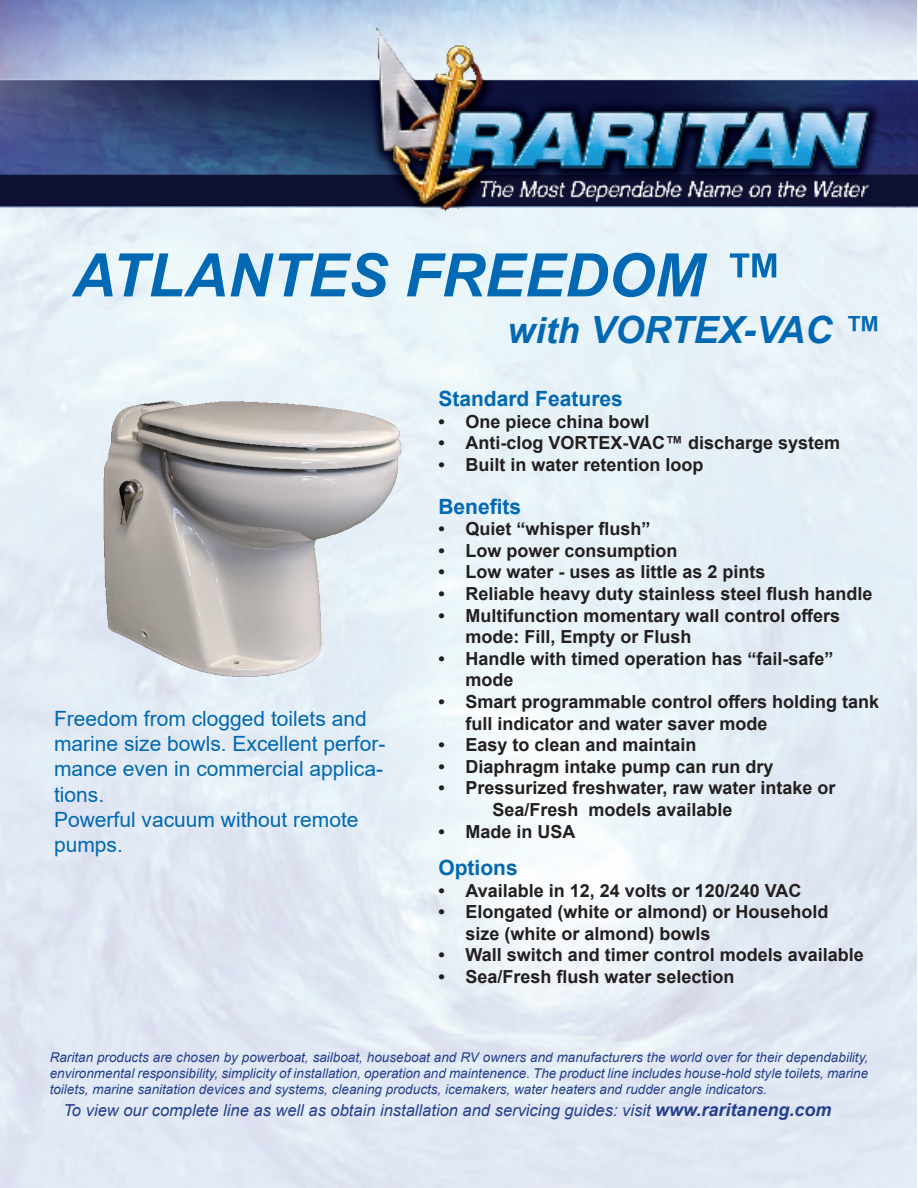
<style>
.page{position:relative;width:918px;height:1188px;background:#fff}
.page>*{position:absolute;margin:0;border:0;box-sizing:border-box;transform-origin:0 0}
.t1{font:italic 700 60px "Arial";color:#0168b3}
.t2{font:italic 700 37.5px "Arial";color:#0168b3}
.t3{font:21px/25.2px "Arial";color:#0168b3}
.t4{font:700 21px "Arial";color:#0168b3}
.t5{font:700 18px/21.6px "Arial";color:#231f20}
.t6{font:italic 16.5px "Arial";color:#253f8e}
.t7{font:italic 13.5px/16.2px "Arial";color:#253f8e;text-align:justify}
.s1{font-size:36px}
.s2{font-weight:700;font-size:18px}
</style>
<div class="page">
<img style="left:0;top:15px;width:918px;height:211px">
<img style="left:76px;top:346px;width:354px;height:352px">
<p class="t1" style="left:72px;top:235px;width:710px">ATLANTES FREEDOM ™</p>
<p class="t2" style="left:508px;top:304px;width:374px"><span class="s1">with</span> VORTEX-VAC ™</p>
<p class="t3" style="left:54px;top:706px;width:333px">Freedom from clogged toilets and marine size bowls. Excellent perfor&shy;mance even in commercial applica&shy;tions.</p>
<p class="t3" style="left:54px;top:807px;width:306px">Powerful vacuum without remote pumps.</p>
<p class="t4" style="left:438px;top:384px;width:186px">Standard Features</p>
<p class="t5" style="left:438px;top:411px;width:213px">• One piece china bowl</p>
<p class="t5" style="left:438px;top:433px;width:403px">• Anti-clog VORTEX-VAC™ discharge system</p>
<p class="t5" style="left:438px;top:454px;width:267px">• Built in water retention loop</p>
<p class="t4" style="left:438px;top:491px;width:84px">Benefits</p>
<p class="t5" style="left:438px;top:518px;width:214px">• Quiet “whisper flush”</p>
<p class="t5" style="left:438px;top:540px;width:241px">• Low power consumption</p>
<p class="t5" style="left:438px;top:561px;width:329px">• Low water - uses as little as 2 pints</p>
<p class="t5" style="left:438px;top:583px;width:436px">• Reliable heavy duty stainless steel flush handle</p>
<p class="t5" style="left:465px;top:605px;width:376px;text-indent:-27px">• Multifunction momentary wall control offers mode: Fill, Empty or Flush</p>
<p class="t5" style="left:465px;top:648px;width:370px;text-indent:-27px">• Handle with timed operation has “fail-safe” mode</p>
<p class="t5" style="left:465px;top:691px;width:415px;text-indent:-27px">• Smart programmable control offers holding tank full indicator and water saver mode</p>
<p class="t5" style="left:438px;top:734px;width:260px">• Easy to clean and maintain</p>
<p class="t5" style="left:438px;top:756px;width:337px">• Diaphragm intake pump can run dry</p>
<p class="t5" style="left:492px;top:777px;width:345px;text-indent:-54px">• Pressurized freshwater, raw water intake or<br>Sea/Fresh models available</p>
<p class="t5" style="left:438px;top:821px;width:139px">• Made in USA</p>
<p class="t4" style="left:438px;top:853px;width:81px">Options</p>
<p class="t5" style="left:438px;top:880px;width:365px">• Available in 12, 24 volts or 120/240 VAC</p>
<p class="t5" style="left:465px;top:901px;width:365px;text-indent:-27px">• Elongated (white or almond) or Household size (white or almond) bowls</p>
<p class="t5" style="left:438px;top:944px;width:427px">• Wall switch and timer control models available</p>
<p class="t5" style="left:438px;top:966px;width:298px">• Sea/Fresh flush water selection</p>
<p class="t7" style="left:50px;top:1049px;width:820px">Raritan products are chosen by powerboat, sailboat, houseboat and RV owners and manufacturers the world over for their dependability, environmental responsibility, simplicity of installation, operation and maintenence. The product line includes house-hold style toilets, marine toilets, marine sanitation devices and systems, cleaning products, icemakers, water heaters and rudder angle indicators.</p>
<p class="t6" style="left:63px;top:1099px;width:770px">To view our complete line as well as obtain installation and servicing guides: visit <span class="s2">www.raritaneng.com</span></p>
</div>
